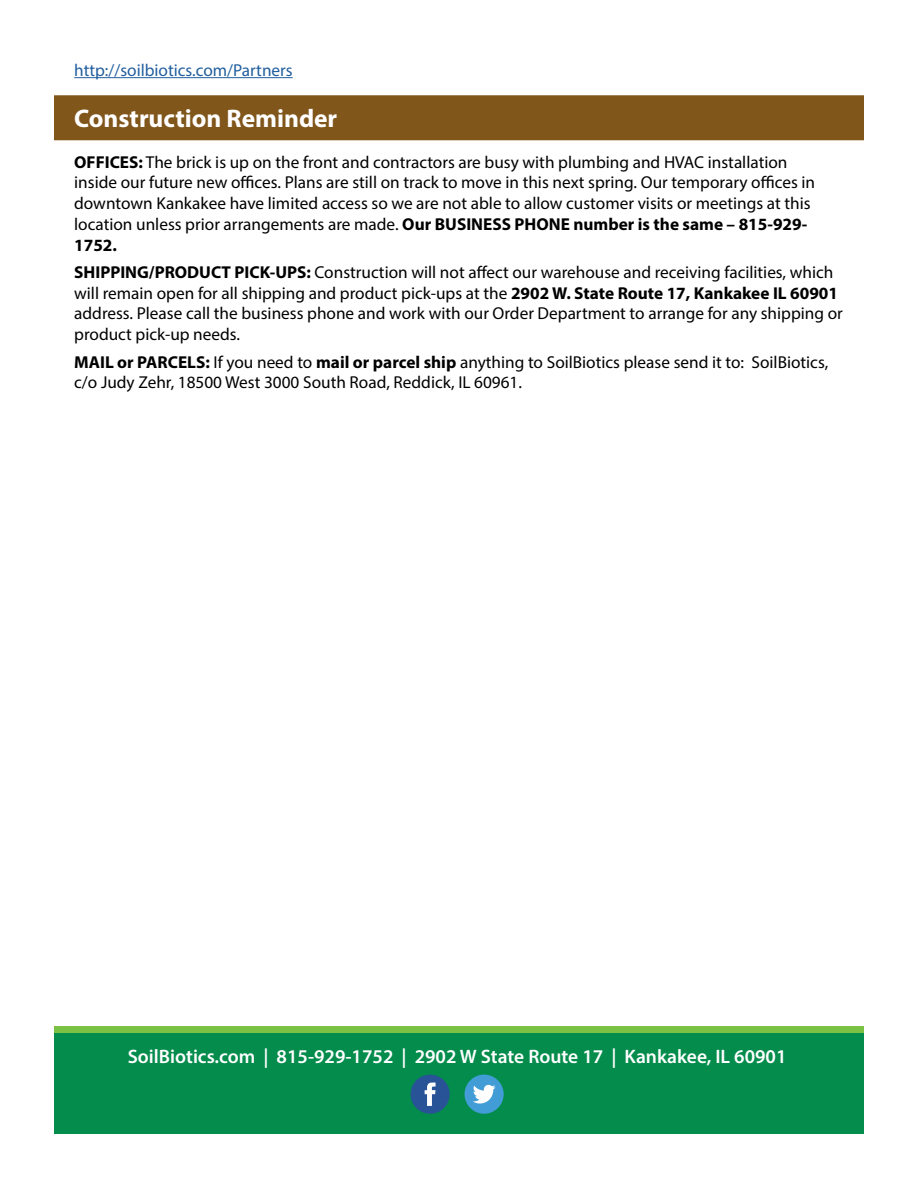
<style>
.page{position:relative;width:918px;height:1188px;background:#fff}
.page>*{position:absolute;margin:0;border:0;box-sizing:border-box;transform-origin:0 0}
.t1{font:700 25.5px "Myriad Pro";color:#fff}
.t2{font:600 19.5px "Myriad Pro";color:#fff}
.t3{font:17.25px/20.7px "Myriad Pro";color:#000}
.t4{font:17.25px "Myriad Pro";color:#215e9e}
.s1{font-weight:700}
</style>
<div class="page">
<div style="left:54px;top:1033px;width:810px;height:101px;background:#038c4b"></div>
<div style="left:54px;top:1026px;width:810px;height:7px;background:#7bc244"></div>
<div style="left:411px;top:1075px;width:39px;height:39px;background:#295397;border-radius:50%"></div>
<svg style="left:425px;top:1083px;width:11px;height:23px"></svg>
<div style="left:465px;top:1075px;width:39px;height:39px;background:#429cd6;border-radius:50%"></div>
<svg style="left:473px;top:1085px;width:23px;height:19px"></svg>
<hr style="left:74px;top:77px;width:219px;height:1px;background:#215e9e">
<div style="left:54px;top:95px;width:810px;height:45px;background:#80561b"></div>
<p class="t4" style="left:74px;top:60px;width:220px">http://soilbiotics.com/Partners</p>
<h1 class="t1" style="left:74px;top:102px;width:265px">Construction Reminder</h1>
<p class="t3" style="left:74px;top:151px;width:742px"><span class="s1">OFFICES:</span> The brick is up on the front and contractors are busy with plumbing and HVAC installation inside our future new offices. Plans are still on track to move in this next spring. Our temporary offices in downtown Kankakee have limited access so we are not able to allow customer visits or meetings at this location unless prior arrangements are made. <span class="s1">Our BUSINESS PHONE number is the same – 815-929- 1752.</span></p>
<p class="t3" style="left:74px;top:262px;width:770px"><span class="s1">SHIPPING/PRODUCT PICK-UPS:</span> Construction will not affect our warehouse and receiving facilities, which will remain open for all shipping and product pick-ups at the <span class="s1">2902 W. State Route 17, Kankakee IL 60901 </span>address. Please call the business phone and work with our Order Department to arrange for any shipping or product pick-up needs.</p>
<p class="t3" style="left:74px;top:351px;width:755px"><span class="s1">MAIL or PARCELS:</span> If you need to <span class="s1">mail or parcel ship</span> anything to SoilBiotics please send it to: SoilBiotics, c/o Judy Zehr, 18500 West 3000 South Road, Reddick, IL 60961.</p>
<p class="t2" style="left:128px;top:1044px;width:660px">SoilBiotics.com | 815-929-1752 | 2902 W State Route 17 | Kankakee, IL 60901</p>
</div>
